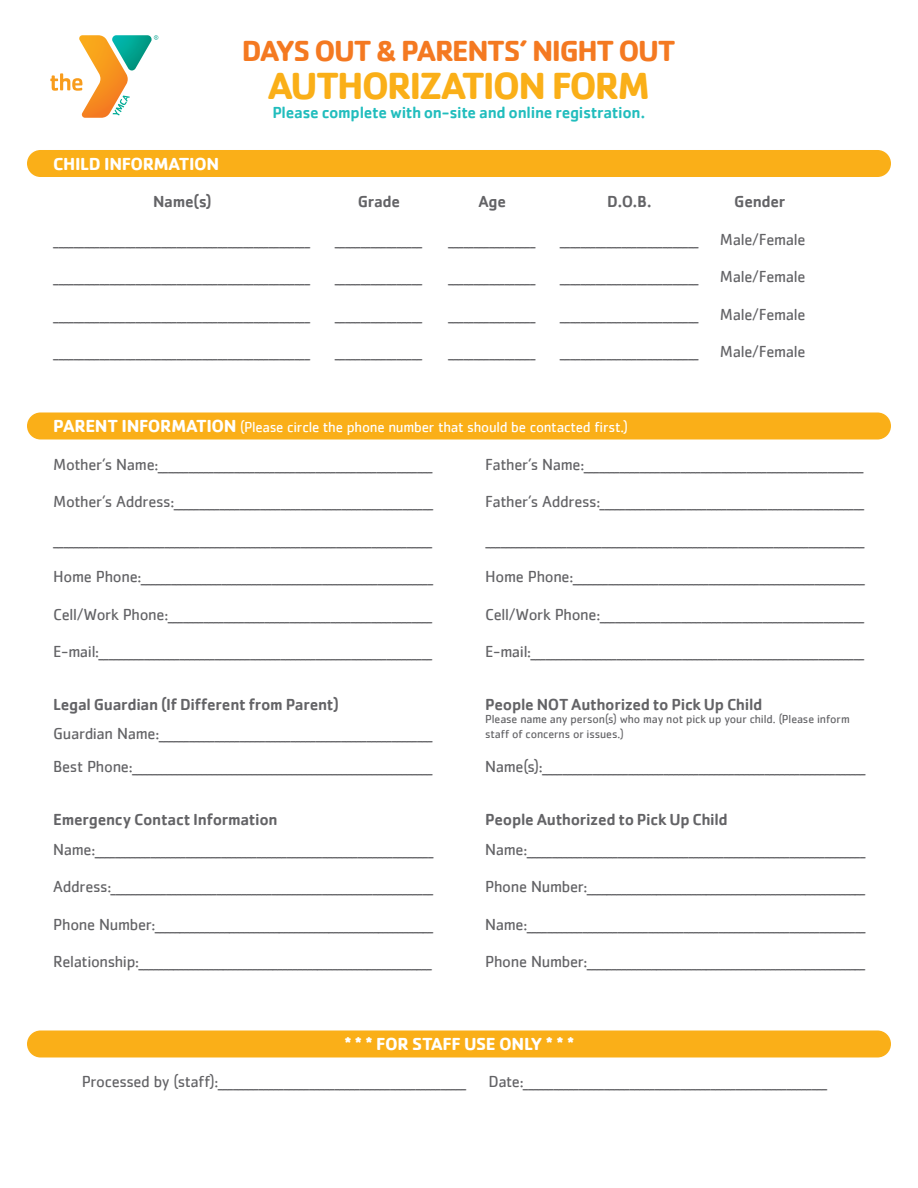
<style>
.page{position:relative;width:918px;height:1188px;background:#fff}
.page>*{position:absolute;margin:0;border:0;box-sizing:border-box;transform-origin:0 0}
.t1{font:700 39px "Cachet";letter-spacing:-.05em;color:#faaf18}
.t2{font:700 30px "Cachet";letter-spacing:-.045em;color:#f47921}
.t3{font:700 18px "Cachet";letter-spacing:-.02em;color:#fff}
.t4{font:16.5px "Cachet";letter-spacing:-.02em;color:#636366}
.t5{font:500 16.5px "Cachet";letter-spacing:-.015em;color:#636366}
.t6{font:500 16.5px "Cachet";letter-spacing:-.02em;color:#21bdbd}
.t7{font:15px "Cachet";letter-spacing:-.015em;color:#fff}
.t8{font:12px "Cachet";letter-spacing:-.005em;color:#636366}
.s1{font-weight:700;font-size:18px}
</style>
<div class="page">
<div style="left:27px;top:150px;width:864px;height:27px;background:#faaf18;border-radius:14px"></div>
<div style="left:27px;top:412px;width:864px;height:27px;background:#faaf18;border-radius:14px"></div>
<div style="left:27px;top:1030px;width:864px;height:27px;background:#faaf18;border-radius:14px"></div>
<svg style="left:50px;top:35px;width:108px;height:83px"></svg>
<h2 class="t2" style="left:242px;top:32px;width:435px">DAYS OUT &amp; PARENTS’ NIGHT OUT</h2>
<h1 class="t1" style="left:268px;top:60px;width:383px">AUTHORIZATION FORM</h1>
<p class="t6" style="left:272px;top:103px;width:374px">Please complete with on-site and online registration.</p>
<p class="t3" style="left:53px;top:152px;width:167px">CHILD INFORMATION</p>
<p class="t5" style="left:153px;top:192px;width:60px">Name(s)</p>
<p class="t5" style="left:358px;top:192px;width:44px">Grade</p>
<p class="t5" style="left:478px;top:192px;width:29px">Age</p>
<p class="t5" style="left:607px;top:192px;width:46px">D.O.B.</p>
<p class="t5" style="left:734px;top:192px;width:53px">Gender</p>
<p class="t4" style="left:53px;top:230px;width:258px">__________________________________________________</p>
<p class="t4" style="left:335px;top:230px;width:89px">_________________</p>
<p class="t4" style="left:448px;top:230px;width:89px">_________________</p>
<p class="t4" style="left:560px;top:230px;width:140px">___________________________</p>
<p class="t4" style="left:720px;top:230px;width:87px">Male/Female</p>
<p class="t4" style="left:53px;top:267px;width:258px">__________________________________________________</p>
<p class="t4" style="left:335px;top:267px;width:89px">_________________</p>
<p class="t4" style="left:448px;top:267px;width:89px">_________________</p>
<p class="t4" style="left:560px;top:267px;width:140px">___________________________</p>
<p class="t4" style="left:53px;top:305px;width:258px">__________________________________________________</p>
<p class="t4" style="left:335px;top:305px;width:89px">_________________</p>
<p class="t4" style="left:448px;top:305px;width:89px">_________________</p>
<p class="t4" style="left:560px;top:305px;width:140px">___________________________</p>
<p class="t4" style="left:53px;top:342px;width:258px">__________________________________________________</p>
<p class="t4" style="left:335px;top:342px;width:89px">_________________</p>
<p class="t4" style="left:448px;top:342px;width:89px">_________________</p>
<p class="t4" style="left:560px;top:342px;width:140px">___________________________</p>
<p class="t4" style="left:720px;top:267px;width:87px">Male/Female</p>
<p class="t4" style="left:720px;top:305px;width:87px">Male/Female</p>
<p class="t4" style="left:720px;top:342px;width:87px">Male/Female</p>
<p class="t7" style="left:53px;top:419px;width:576px"><span class="s1">PARENT INFORMATION</span> (Please circle the phone number that should be contacted first.)</p>
<p class="t4" style="left:53px;top:455px;width:381px">Mother’s Name:______________________________________________________</p>
<p class="t4" style="left:485px;top:455px;width:380px">Father’s Name:_______________________________________________________</p>
<p class="t4" style="left:53px;top:492px;width:381px">Mother’s Address:___________________________________________________</p>
<p class="t4" style="left:485px;top:492px;width:381px">Father’s Address:____________________________________________________</p>
<p class="t4" style="left:53px;top:530px;width:381px">___________________________________________________________________________</p>
<p class="t4" style="left:486px;top:530px;width:381px">___________________________________________________________________________</p>
<p class="t4" style="left:53px;top:567px;width:381px">Home Phone:__________________________________________________________</p>
<p class="t4" style="left:485px;top:567px;width:381px">Home Phone:__________________________________________________________</p>
<p class="t4" style="left:53px;top:605px;width:381px">Cell/Work Phone:____________________________________________________</p>
<p class="t4" style="left:485px;top:605px;width:381px">Cell/Work Phone:____________________________________________________</p>
<p class="t4" style="left:53px;top:642px;width:380px">E-mail:__________________________________________________________________</p>
<p class="t4" style="left:485px;top:642px;width:380px">E-mail:__________________________________________________________________</p>
<p class="t5" style="left:53px;top:694px;width:287px">Legal Guardian (If Different from Parent)</p>
<p class="t5" style="left:485px;top:694px;width:279px">People NOT Authorized to Pick Up Child</p>
<p class="t8" style="left:485px;top:712px;width:366px">Please name any person(s) who may not pick up your child. (Please inform</p>
<p class="t4" style="left:53px;top:724px;width:381px">Guardian Name:______________________________________________________</p>
<p class="t8" style="left:485px;top:727px;width:140px">staff of concerns or issues.)</p>
<p class="t4" style="left:53px;top:757px;width:381px">Best Phone:____________________________________________________________</p>
<p class="t4" style="left:485px;top:757px;width:382px">Name(s):________________________________________________________________</p>
<p class="t5" style="left:53px;top:809px;width:226px">Emergency Contact Information</p>
<p class="t5" style="left:485px;top:809px;width:244px">People Authorized to Pick Up Child</p>
<p class="t4" style="left:53px;top:840px;width:382px">Name:___________________________________________________________________</p>
<p class="t4" style="left:485px;top:840px;width:382px">Name:___________________________________________________________________</p>
<p class="t4" style="left:53px;top:877px;width:381px">Address:________________________________________________________________</p>
<p class="t4" style="left:485px;top:877px;width:382px">Phone Number:________________________________________________________</p>
<p class="t4" style="left:53px;top:915px;width:382px">Phone Number:________________________________________________________</p>
<p class="t4" style="left:485px;top:915px;width:382px">Name:___________________________________________________________________</p>
<p class="t4" style="left:53px;top:952px;width:380px">Relationship:___________________________________________________________</p>
<p class="t4" style="left:485px;top:952px;width:382px">Phone Number:________________________________________________________</p>
<p class="t3" style="left:344px;top:1032px;width:232px">* * * FOR STAFF USE ONLY * * *</p>
<p class="t4" style="left:82px;top:1072px;width:386px">Processed by (staff):_________________________________________________</p>
<p class="t4" style="left:488px;top:1072px;width:340px">Date:____________________________________________________________</p>
</div>
